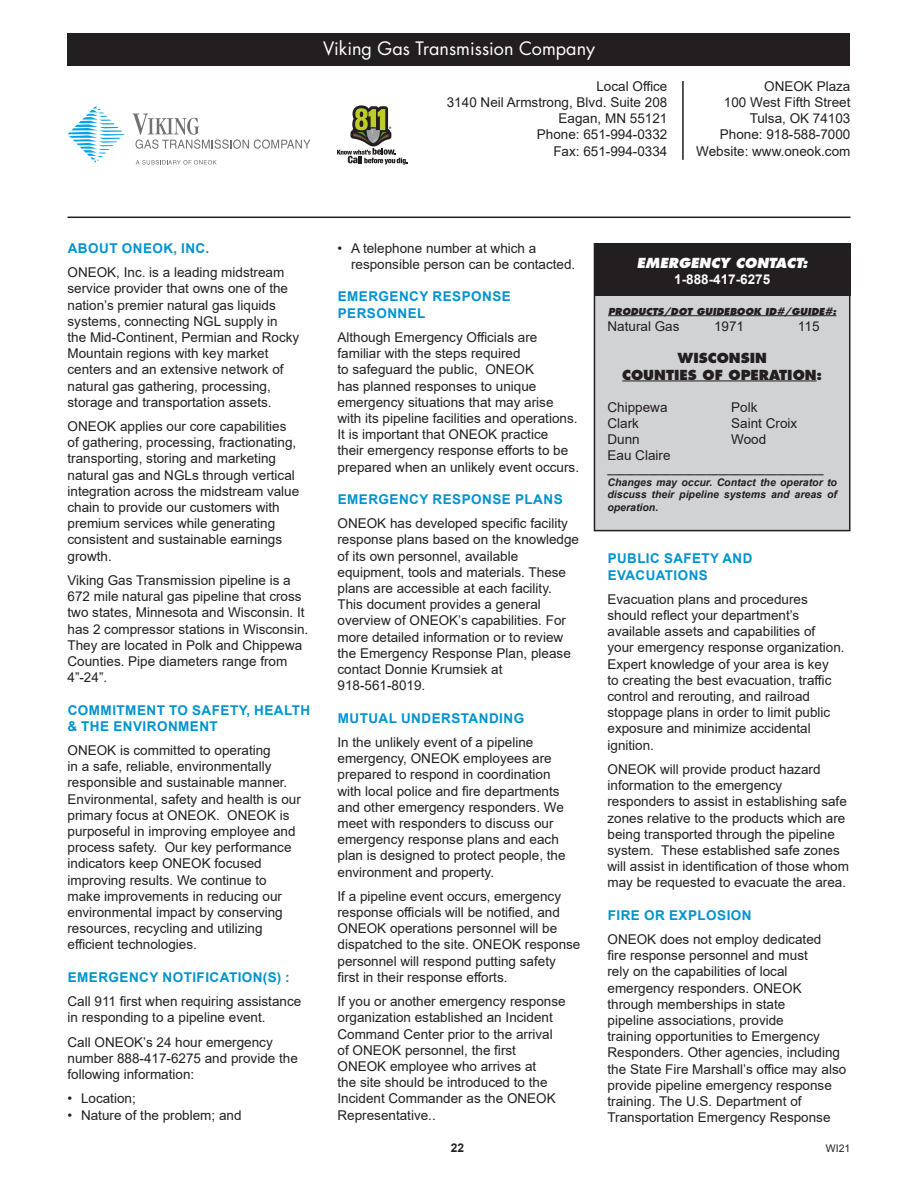
<style>
.page{position:relative;width:918px;height:1188px;background:#fff}
.page>*{position:absolute;margin:0;border:0;box-sizing:border-box;transform-origin:0 0}
.t1{font:18px "Futura";color:#fff}
.t2{font:13.5px/16.2px "Arial";color:#231f20}
.t3{font:700 13.5px/16.2px "Arial";letter-spacing:.035em;color:#0093d0}
.t4{font:800 13.5px "Futura";color:#231f20}
.t5{font:italic 800 13.5px "Futura";color:#fff}
.t6{font:700 13.5px "Arial";color:#fff}
.t7{font:700 12px "Arial";color:#231f20}
.t8{font:italic 700 10.5px/12.6px "Arial";color:#231f20;text-align:justify}
.t9{font:10.5px "Arial";color:#231f20}
.t10{font:italic 800 9.3px "Futura";color:#231f20}
</style>
<div class="page">
<div style="left:594px;top:244px;width:256px;height:287px;background:#d1d2d4"></div>
<div style="left:594px;top:243px;width:256px;height:288px;border:2px solid #231f20"></div>
<hr style="left:68px;top:217px;width:782px;height:1px;background:#231f20">
<div style="left:594px;top:244px;width:256px;height:52px;background:#231f20"></div>
<hr style="left:608px;top:315px;width:228px;height:1px;background:#231f20">
<hr style="left:622px;top:381px;width:195px;height:1px;background:#231f20">
<div style="left:68px;top:34px;width:782px;height:32px;background:#231f20"></div>
<svg style="left:337px;top:105px;width:70px;height:60px"></svg>
<hr style="left:682px;top:81px;width:2px;height:79px;background:#231f20">
<svg style="left:133px;top:113px;width:177px;height:36px"></svg>
<svg style="left:136px;top:160px;width:81px;height:5px"></svg>
<svg style="left:68px;top:105px;width:56px;height:58px"></svg>
<p class="t1" style="left:323px;top:37px;width:273px">Viking Gas Transmission Company</p>
<p class="t2" style="left:596px;top:78px;width:72px">Local Office</p>
<p class="t2" style="left:447px;top:94px;width:222px">3140 Neil Armstrong, Blvd. Suite 208</p>
<p class="t2" style="left:559px;top:110px;width:110px">Eagan, MN 55121</p>
<p class="t2" style="left:537px;top:127px;width:132px">Phone: 651-994-0332</p>
<p class="t2" style="left:553px;top:143px;width:116px">Fax: 651-994-0334</p>
<p class="t2" style="left:764px;top:78px;width:88px">ONEOK Plaza</p>
<p class="t2" style="left:724px;top:94px;width:128px">100 West Fifth Street</p>
<p class="t2" style="left:750px;top:110px;width:102px">Tulsa, OK 74103</p>
<p class="t2" style="left:720px;top:127px;width:132px">Phone: 918-588-7000</p>
<p class="t2" style="left:696px;top:143px;width:156px">Website: www.oneok.com</p>
<p class="t3" style="left:68px;top:240px;width:143px">ABOUT ONEOK, INC.</p>
<p class="t2" style="left:68px;top:264px;width:233px">ONEOK, Inc. is a leading midstream service provider that owns one of the nation’s premier natural gas liquids systems, connecting NGL supply in the Mid-Continent, Permian and Rocky Mountain regions with key market centers and an extensive network of natural gas gathering, processing, storage and transportation assets.</p>
<p class="t2" style="left:68px;top:418px;width:233px">ONEOK applies our core capabilities of gathering, processing, fractionating, transporting, storing and marketing natural gas and NGLs through vertical integration across the midstream value chain to provide our customers with premium services while generating consistent and sustainable earnings growth.</p>
<p class="t2" style="left:68px;top:572px;width:242px">Viking Gas Transmission pipeline is a 672 mile natural gas pipeline that cross two states, Minnesota and Wisconsin. It has 2 compressor stations in Wisconsin.<br>They are located in Polk and Chippewa Counties. Pipe diameters range from 4”-24”.</p>
<p class="t3" style="left:68px;top:702px;width:244px">COMMITMENT TO SAFETY, HEALTH &amp; THE ENVIRONMENT</p>
<p class="t2" style="left:68px;top:742px;width:235px">ONEOK is committed to operating<br>in a safe, reliable, environmentally responsible and sustainable manner.<br>Environmental, safety and health is our primary focus at ONEOK. ONEOK is purposeful in improving employee and process safety. Our key performance indicators keep ONEOK focused improving results. We continue to make improvements in reducing our environmental impact by conserving resources, recycling and utilizing efficient technologies.</p>
<p class="t3" style="left:68px;top:969px;width:223px">EMERGENCY NOTIFICATION(S) :</p>
<p class="t2" style="left:68px;top:993px;width:235px">Call 911 first when requiring assistance in responding to a pipeline event.</p>
<p class="t2" style="left:68px;top:1034px;width:232px">Call ONEOK’s 24 hour emergency number 888-417-6275 and provide the following information:</p>
<p class="t2" style="left:68px;top:1090px;width:70px">• Location;</p>
<p class="t2" style="left:68px;top:1107px;width:176px">• Nature of the problem; and</p>
<p class="t2" style="left:351px;top:240px;width:226px;text-indent:-14px">• A telephone number at which a responsible person can be contacted.</p>
<p class="t3" style="left:338px;top:289px;width:175px">EMERGENCY RESPONSE<br>PERSONNEL</p>
<p class="t2" style="left:338px;top:329px;width:243px">Although Emergency Officials are familiar with the steps required<br>to safeguard the public, ONEOK<br>has planned responses to unique emergency situations that may arise with its pipeline facilities and operations.<br>It is important that ONEOK practice<br>their emergency response efforts to be prepared when an unlikely event occurs.</p>
<p class="t3" style="left:338px;top:491px;width:226px">EMERGENCY RESPONSE PLANS</p>
<p class="t2" style="left:338px;top:515px;width:243px">ONEOK has developed specific facility response plans based on the knowledge of its own personnel, available equipment, tools and materials. These plans are accessible at each facility.<br>This document provides a general overview of ONEOK’s capabilities. For more detailed information or to review the Emergency Response Plan, please contact Donnie Krumsiek at 918-561-8019.</p>
<p class="t3" style="left:338px;top:710px;width:188px">MUTUAL UNDERSTANDING</p>
<p class="t2" style="left:338px;top:734px;width:230px">In the unlikely event of a pipeline emergency, ONEOK employees are prepared to respond in coordination with local police and fire departments and other emergency responders. We meet with responders to discuss our emergency response plans and each plan is designed to protect people, the environment and property.</p>
<p class="t2" style="left:338px;top:888px;width:244px">If a pipeline event occurs, emergency response officials will be notified, and ONEOK operations personnel will be dispatched to the site. ONEOK response personnel will respond putting safety first in their response efforts.</p>
<p class="t2" style="left:338px;top:993px;width:230px">If you or another emergency response organization established an Incident<br>Command Center prior to the arrival of ONEOK personnel, the first<br>ONEOK employee who arrives at<br>the site should be introduced to the<br>Incident Commander as the ONEOK<br>Representative..</p>
<p class="t5" style="left:637px;top:254px;width:172px">EMERGENCY CONTACT:</p>
<p class="t6" style="left:674px;top:270px;width:98px">1-888-417-6275</p>
<p class="t10" style="left:608px;top:305px;width:230px">PRODUCTS/DOT GUIDEBOOK ID#/GUIDE#:</p>
<p class="t2" style="left:608px;top:318px;width:74px">Natural Gas</p>
<p class="t2" style="left:714px;top:318px;width:32px">1971</p>
<p class="t2" style="left:798px;top:318px;width:23px">115</p>
<p class="t4" style="left:678px;top:350px;width:91px">WISCONSIN</p>
<p class="t4" style="left:622px;top:366px;width:202px">COUNTIES OF OPERATION:</p>
<p class="t2" style="left:608px;top:399px;width:62px">Chippewa</p>
<p class="t2" style="left:608px;top:415px;width:33px">Clark</p>
<p class="t2" style="left:608px;top:431px;width:34px">Dunn</p>
<p class="t2" style="left:608px;top:447px;width:65px">Eau Claire</p>
<p class="t2" style="left:731px;top:399px;width:28px">Polk</p>
<p class="t2" style="left:731px;top:415px;width:68px">Saint Croix</p>
<p class="t2" style="left:731px;top:431px;width:37px">Wood</p>
<p class="t8" style="left:608px;top:464px;width:218px">_____________________________________</p>
<p class="t8" style="left:608px;top:476px;width:231px">Changes may occur. Contact the operator to discuss their pipeline systems and areas of operation.</p>
<p class="t3" style="left:608px;top:551px;width:146px">PUBLIC SAFETY AND<br>EVACUATIONS</p>
<p class="t2" style="left:608px;top:591px;width:239px">Evacuation plans and procedures should reflect your department’s available assets and capabilities of your emergency response organization.<br>Expert knowledge of your area is key<br>to creating the best evacuation, traffic control and rerouting, and railroad stoppage plans in order to limit public exposure and minimize accidental ignition.</p>
<p class="t2" style="left:608px;top:761px;width:243px">ONEOK will provide product hazard information to the emergency responders to assist in establishing safe zones relative to the products which are being transported through the pipeline system. These established safe zones will assist in identification of those whom may be requested to evacuate the area.</p>
<p class="t3" style="left:608px;top:907px;width:145px">FIRE OR EXPLOSION</p>
<p class="t2" style="left:608px;top:931px;width:240px">ONEOK does not employ dedicated<br>fire response personnel and must<br>rely on the capabilities of local emergency responders. ONEOK through memberships in state<br>pipeline associations, provide<br>training opportunities to Emergency Responders. Other agencies, including the State Fire Marshall’s office may also provide pipeline emergency response training. The U.S. Department of Transportation Emergency Response</p>
<p class="t7" style="left:451px;top:1139px;width:15px">22</p>
<p class="t9" style="left:826px;top:1141px;width:26px">WI21</p>
</div>
